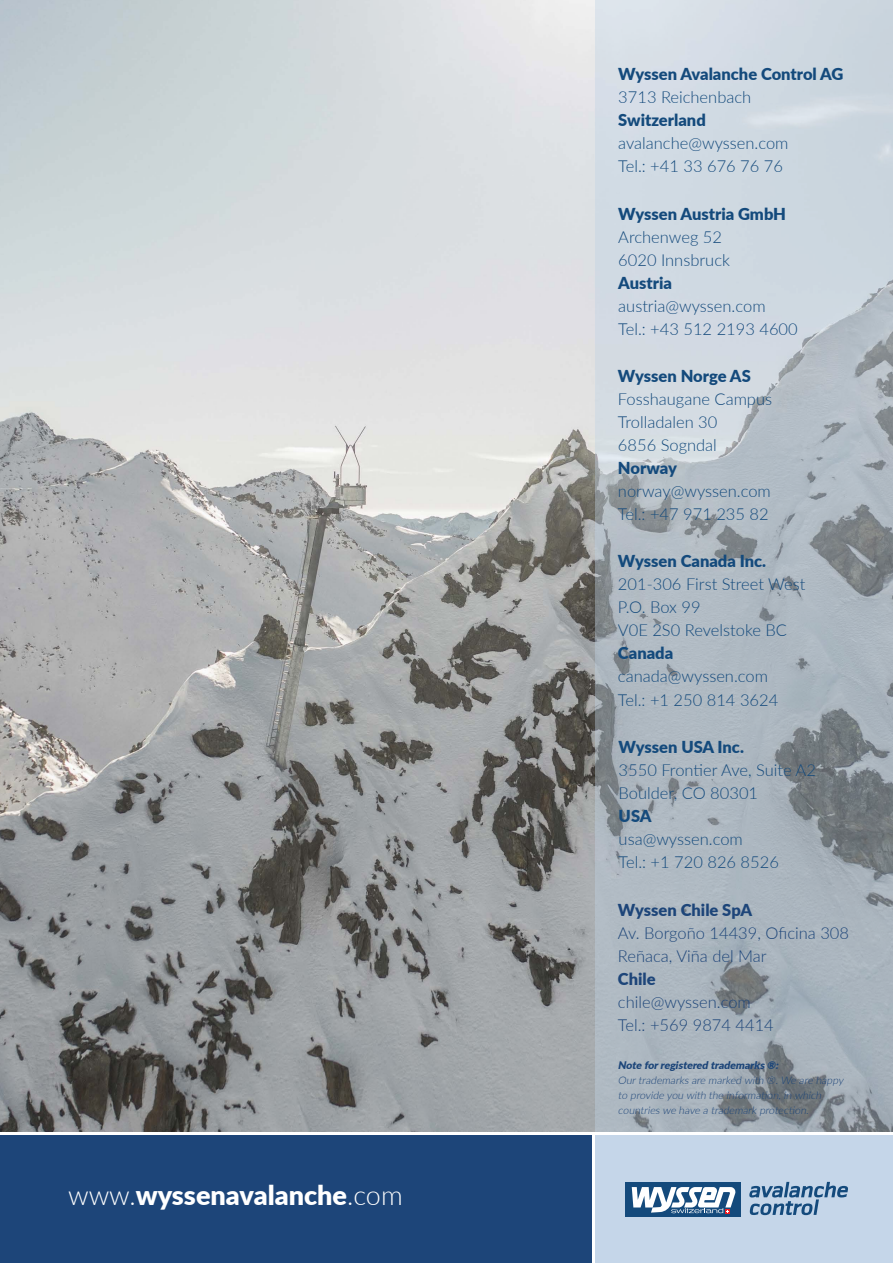
<style>
.page{position:relative;width:893px;height:1263px;background:#fff}
.page>*{position:absolute;margin:0;border:0;box-sizing:border-box;transform-origin:0 0}
.t1{font:900 27px "Lato";color:#fff}
.t2{font:300 16.5px/23px "Lato";color:#144a7c}
.t3{font:900 16.5px "Lato";color:#144a7c}
.t4{font:300 16.5px/23px "Lato";color:#1d4579}
.t5{font:900 16.5px "Lato";color:#1d4579}
.t6{font:italic 300 10.5px/15px "Lato";color:#1d4579}
.t7{font:italic 900 10.5px "Lato";color:#1c4579}
.s1{font-weight:300}
</style>
<div class="page">
<div style="left:0;top:1135px;width:591px;height:128px;background:#1d4579"></div>
<div style="left:595px;top:1135px;width:298px;height:128px;background:#c5d6e9"></div>
<div style="left:625px;top:1182px;width:116px;height:34px;background:#144a7c"></div>
<svg style="left:749px;top:1182px;width:99px;height:33px"></svg>
<svg style="left:632px;top:1187px;width:104px;height:26px"></svg>
<img style="left:0;top:0;width:595px;height:1131px">
<svg style="left:595px;top:0;width:298px;height:1131px;background:#b4bdc6"></svg>
<h1 class="t1" style="left:68px;top:1175px;width:336px"><span class="s1">www.</span>wyssenavalanche<span class="s1">.com</span></h1>
<p class="t3" style="left:618px;top:61px;width:227px">Wyssen Avalanche Control AG</p>
<p class="t2" style="left:618px;top:85px;width:134px">3713 Reichenbach</p>
<p class="t3" style="left:618px;top:107px;width:89px">Switzerland</p>
<p class="t2" style="left:618px;top:131px;width:172px">avalanche@wyssen.com<br>Tel.: +41 33 676 76 76</p>
<p class="t3" style="left:618px;top:201px;width:169px">Wyssen Austria GmbH</p>
<p class="t2" style="left:618px;top:225px;width:113px">Archenweg 52<br>6020 Innsbruck</p>
<p class="t3" style="left:618px;top:271px;width:55px">Austria</p>
<p class="t2" style="left:618px;top:294px;width:181px">austria@wyssen.com<br>Tel.: +43 512 2193 4600</p>
<p class="t3" style="left:618px;top:364px;width:134px">Wyssen Norge AS</p>
<p class="t2" style="left:618px;top:387px;width:156px">Fosshaugane Campus<br>Trolladalen 30<br>6856 Sogndal</p>
<p class="t3" style="left:618px;top:456px;width:60px">Norway</p>
<p class="t2" style="left:618px;top:479px;width:154px">norway@wyssen.com<br>Tel.: +47 971 235 82</p>
<p class="t3" style="left:618px;top:549px;width:150px">Wyssen Canada Inc.</p>
<p class="t2" style="left:618px;top:572px;width:189px">201-306 First Street West<br>P.O. Box 99<br>V0E 2S0 Revelstoke BC</p>
<p class="t3" style="left:618px;top:641px;width:57px">Canada</p>
<p class="t2" style="left:618px;top:664px;width:162px">canada@wyssen.com<br>Tel.: +1 250 814 3624</p>
<p class="t3" style="left:619px;top:735px;width:127px">Wyssen USA Inc.</p>
<p class="t2" style="left:619px;top:758px;width:199px">3550 Frontier Ave, Suite A2<br>Boulder, CO 80301</p>
<p class="t3" style="left:619px;top:804px;width:34px">USA</p>
<p class="t2" style="left:619px;top:827px;width:162px">usa@wyssen.com<br>Tel.: +1 720 826 8526</p>
<p class="t5" style="left:618px;top:897px;width:136px">Wyssen Chile SpA</p>
<p class="t4" style="left:618px;top:921px;width:233px">Av. Borgoño 14439, Oficina 308<br>Reñaca, Viña del Mar</p>
<p class="t5" style="left:618px;top:966px;width:39px">Chile</p>
<p class="t4" style="left:618px;top:990px;width:157px">chile@wyssen.com<br>Tel.: +569 9874 4414</p>
<p class="t7" style="left:618px;top:1057px;width:164px">Note forregistered trademarks®:</p>
<p class="t6" style="left:618px;top:1072px;width:229px">Ourtrademarksare marked with ®.We are happy to provide you with the information,in which countrieswe have a trademark protection.</p>
</div>
